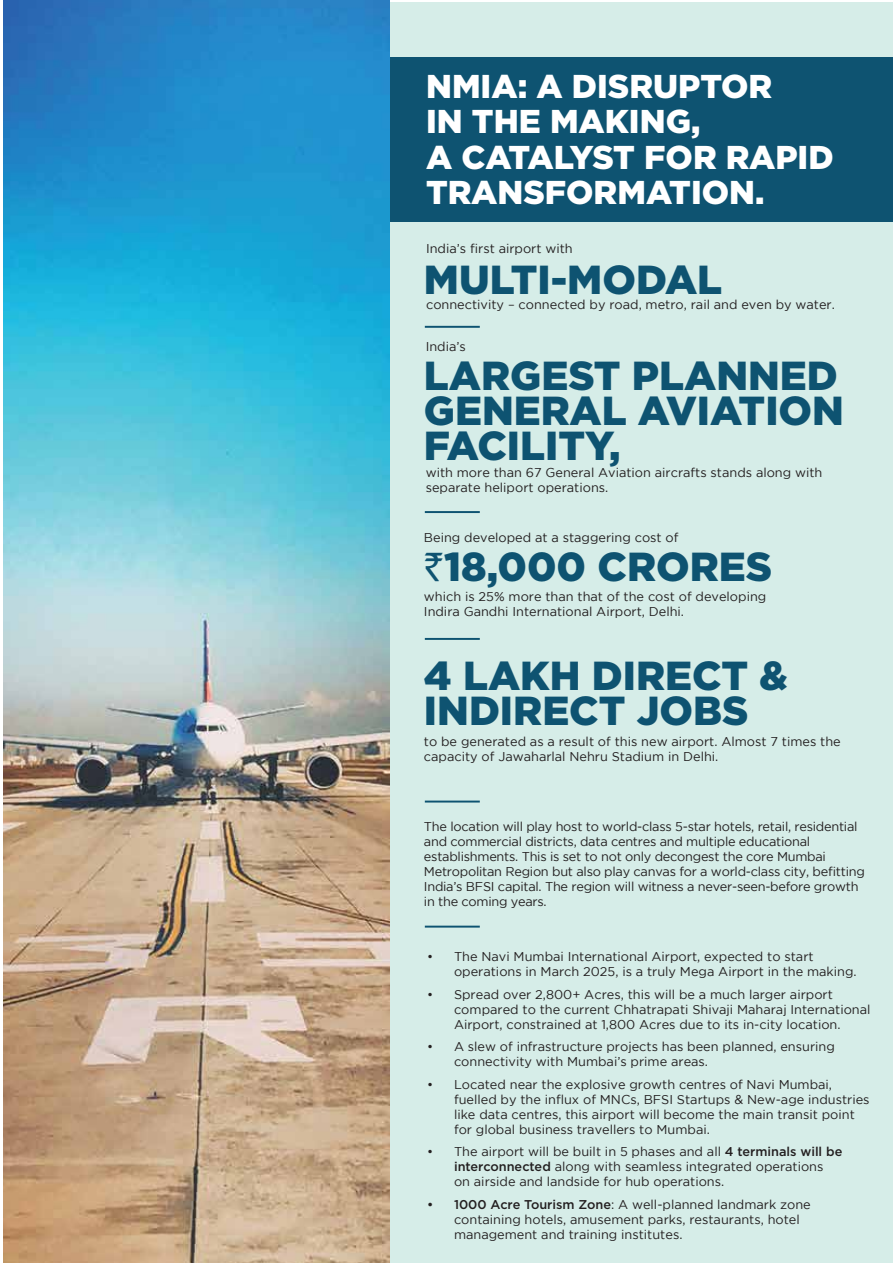
<style>
.page{position:relative;width:893px;height:1263px;background:#fff}
.page>*{position:absolute;margin:0;border:0;box-sizing:border-box;transform-origin:0 0}
.t1{font:900 40.5px/35.2px "Gotham";color:#0e5371}
.t2{font:900 33px/35.2px "Gotham";color:#fff}
.t3{font:12.75px/15px "Gotham";color:#231f20}
.t4{font:12.75px/15px "Gotham";letter-spacing:-.02em;color:#231f20}
.s1{font-family:"Rupee";font-weight:400}
.s2{font-weight:500}
</style>
<div class="page">
<div style="left:3px;top:2px;width:890px;height:1261px;background:#d6ede8"></div>
<hr style="left:425px;top:326px;width:55px;height:2px;background:#0e5371">
<hr style="left:425px;top:511px;width:55px;height:2px;background:#0e5371">
<hr style="left:425px;top:638px;width:55px;height:2px;background:#0e5371">
<hr style="left:425px;top:800px;width:55px;height:2px;background:#0e5371">
<hr style="left:425px;top:926px;width:55px;height:1px;background:#0e5371">
<div style="left:374px;top:57px;width:519px;height:164px;background:#0e5371"></div>
<img style="left:3px;top:1px;width:387px;height:1262px">
<h2 class="t2" style="left:426px;top:68px;width:409px">NMIA: A DISRUPTOR<br>IN THE MAKING,<br>A CATALYST FOR RAPID<br>TRANSFORMATION.</h2>
<p class="t3" style="left:426px;top:241px;width:148px">India’s first airport with</p>
<h1 class="t1" style="left:424px;top:261px;width:300px">MULTI-MODAL</h1>
<p class="t3" style="left:426px;top:296px;width:410px">connectivity – connected by road, metro, rail and even by water.</p>
<p class="t3" style="left:426px;top:338px;width:42px">India’s</p>
<h1 class="t1" style="left:424px;top:357px;width:422px">LARGEST PLANNED<br>GENERAL AVIATION<br>FACILITY,</h1>
<p class="t3" style="left:426px;top:464px;width:398px">with more than 67 General Aviation aircrafts stands along with separate heliport operations.</p>
<p class="t3" style="left:424px;top:530px;width:256px">Being developed at a staggering cost of</p>
<h1 class="t1" style="left:424px;top:549px;width:350px"><span class="s1">`</span>18,000 CRORES</h1>
<p class="t3" style="left:424px;top:588px;width:344px">which is 25% more than that of the cost of developing<br>Indira Gandhi International Airport, Delhi.</p>
<h1 class="t1" style="left:424px;top:657px;width:365px">4 LAKH DIRECT &amp;<br>INDIRECT JOBS</h1>
<p class="t3" style="left:424px;top:733px;width:418px">to be generated as a result of this new airport. Almost 7 times the capacity of Jawaharlal Nehru Stadium in Delhi.</p>
<p class="t4" style="left:424px;top:819px;width:442px">The location will play host to world-class 5-star hotels, retail, residential and commercial districts, data centres and multiple educational establishments. This is set to not only decongest the core Mumbai Metropolitan Region but also play canvas for a world-class city, befitting India’s BFSI capital. The region will witness a never-seen-before growth in the coming years.</p>
<p class="t3" style="left:454px;top:949px;width:404px;text-indent:-27px">• The Navi Mumbai International Airport, expected to start operations in March 2025, is a truly Mega Airport in the making.</p>
<p class="t3" style="left:454px;top:986px;width:418px;text-indent:-27px">• Spread over 2,800+ Acres, this will be a much larger airport compared to the current Chhatrapati Shivaji Maharaj International<br>Airport, constrained at 1,800 Acres due to its in-city location.</p>
<p class="t3" style="left:454px;top:1039px;width:382px;text-indent:-27px">• A slew of infrastructure projects has been planned, ensuring connectivity with Mumbai’s prime areas.</p>
<p class="t3" style="left:454px;top:1076px;width:417px;text-indent:-27px">• Located near the explosive growth centres of Navi Mumbai, fuelled by the influx of MNCs, BFSI Startups &amp; New-age industries like data centres, this airport will become the main transit point for global business travellers to Mumbai.</p>
<p class="t3" style="left:454px;top:1144px;width:390px;text-indent:-27px">• The airport will be built in 5 phases and all <span class="s2">4 terminals will be interconnected</span> along with seamless integrated operations on airside and landside for hub operations.</p>
<p class="t3" style="left:454px;top:1196px;width:358px;text-indent:-27px"><span class="s2">• 1000 Acre Tourism Zone</span>: A well-planned landmark zone containing hotels, amusement parks, restaurants, hotel management and training institutes.</p>
</div>
